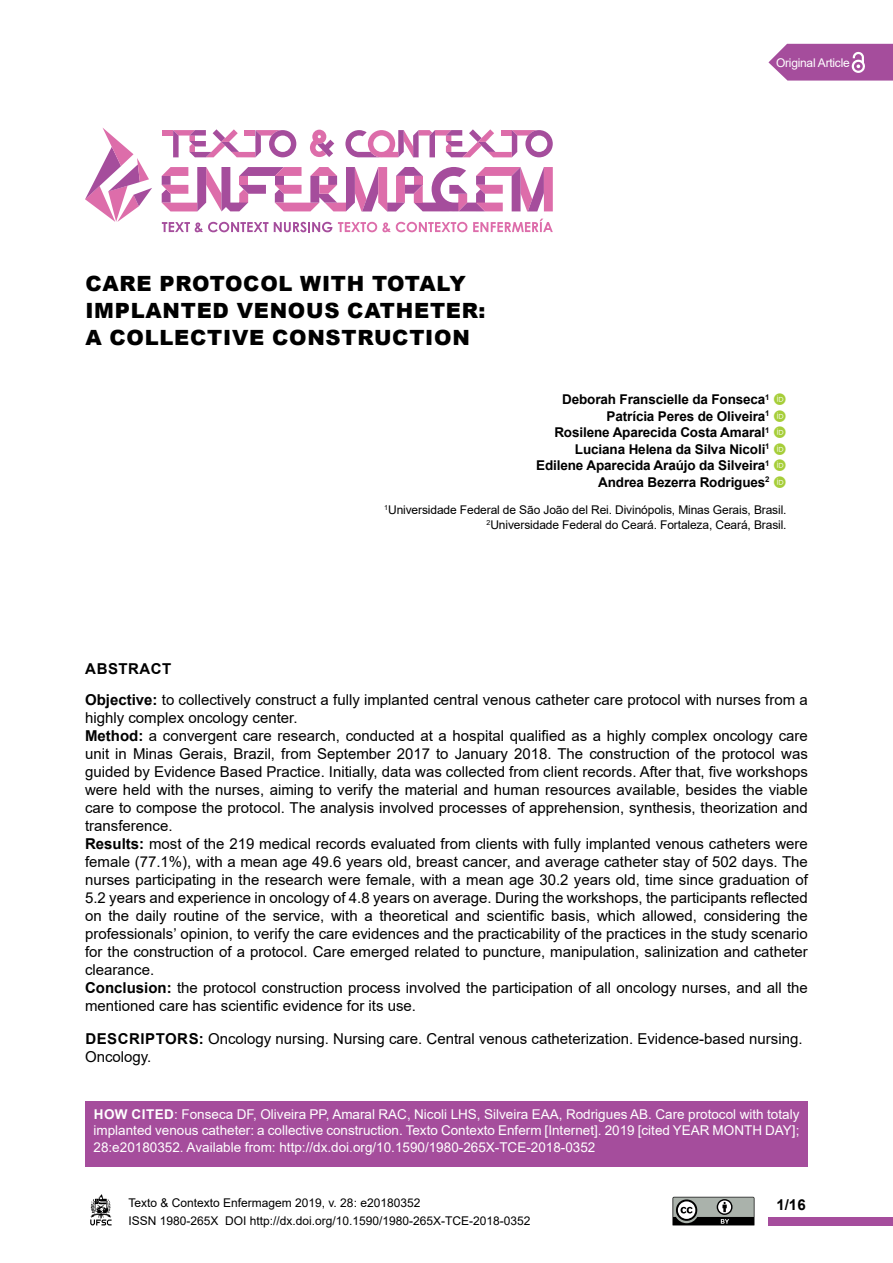
<style>
.page{position:relative;width:893px;height:1263px;background:#fff}
.page>*{position:absolute;margin:0;border:0;box-sizing:border-box;transform-origin:0 0}
.t1{font:900 21px/27px "Arial";letter-spacing:.035em;color:#000}
.t2{font:15px/18px "Arial";color:#000}
.t3{font:700 15px "Arial";color:#000}
.t4{font:13.5px/16.2px "Arial";color:#fff;text-align:justify}
.t5{font:700 13.5px/16.5px "Arial";letter-spacing:-.01em;color:#000;text-align:right}
.t6{font:12px/18px "Arial";letter-spacing:-.01em;color:#000}
.t7{font:12px "Arial";letter-spacing:-.02em;color:#fff}
.s1{font-weight:700}
</style>
<div class="page">
<div style="left:769px;top:1217px;width:124px;height:8px;background:#a54d9c"></div>
<svg style="left:90px;top:1194px;width:22px;height:31px"></svg>
<svg style="left:162px;top:167px;width:391px;height:45px"></svg>
<div style="left:162px;top:130px;width:11px;height:6px;background:#dd6daa"></div>
<svg style="left:173px;top:129px;width:123px;height:28px"></svg>
<svg style="left:310px;top:129px;width:243px;height:28px"></svg>
<svg style="left:162px;top:222px;width:106px;height:10px"></svg>
<svg style="left:274px;top:222px;width:58px;height:10px"></svg>
<svg style="left:338px;top:222px;width:129px;height:10px"></svg>
<svg style="left:473px;top:219px;width:80px;height:13px"></svg>
<svg style="left:85px;top:128px;width:67px;height:94px"></svg>
<svg style="left:768px;top:44px;width:125px;height:37px;background:#af61a7"></svg>
<svg style="left:672px;top:1197px;width:83px;height:29px;background:#777b78"></svg>
<div style="left:85px;top:1101px;width:723px;height:66px;background:#a54d9c"></div>
<h1 class="t1" style="left:85px;top:270px;width:402px">CARE PROTOCOL WITH TOTALY<br>IMPLANTED VENOUS CATHETER:<br>A COLLECTIVE CONSTRUCTION</h1>
<p class="t7" style="left:776px;top:54px;width:75px">Original Article</p>
<p class="t5" style="left:536px;top:392px;width:235px">Deborah Franscielle da Fonseca<sup>1<br></sup>Patrícia Peres de Oliveira<sup>1<br></sup>Rosilene Aparecida Costa Amaral<sup>1<br></sup>Luciana Helena da Silva Nicoli<sup>1<br></sup>Edilene Aparecida Araújo da Silveira<sup>1<br></sup>Andrea Bezerra Rodrigues<sup>2</sup></p>
<p class="t6" style="left:384px;top:503px;width:404px;line-height:14.4px;text-align:right"><sup>1</sup>Universidade Federal de São João del Rei. Divinópolis, Minas Gerais, Brasil.<br><sup>2</sup>Universidade Federal do Ceará. Fortaleza, Ceará, Brasil.</p>
<p class="t2" style="left:85px;top:653px;width:724px;line-height:30.8px"><span class="s1">ABSTRACT<br>Objective:</span> to collectively construct a fully implanted central venous catheter care protocol with nurses from a</p>
<p class="t2" style="left:85px;top:708px;width:724px">highly complex oncology center.<br><span class="s1">Method:</span> a convergent care research, conducted at a hospital qualified as a highly complex oncology care unit in Minas Gerais, Brazil, from September 2017 to January 2018. The construction of the protocol was guided by Evidence Based Practice. Initially, data was collected from client records. After that, five workshops were held with the nurses, aiming to verify the material and human resources available, besides the viable care to compose the protocol. The analysis involved processes of apprehension, synthesis, theorization and transference.<br><span class="s1">Results:</span> most of the 219 medical records evaluated from clients with fully implanted venous catheters were female (77.1%), with a mean age 49.6 years old, breast cancer, and average catheter stay of 502 days. The nurses participating in the research were female, with a mean age 30.2 years old, time since graduation of 5.2 years and experience in oncology of 4.8 years on average. During the workshops, the participants reflected on the daily routine of the service, with a theoretical and scientific basis, which allowed, considering the professionals’ opinion, to verify the care evidences and the practicability of the practices in the study scenario for the construction of a protocol. Care emerged related to puncture, manipulation, salinization and catheter clearance.<br><span class="s1">Conclusion:</span> the protocol construction process involved the participation of all oncology nurses, and all the mentioned care has scientific evidence for its use.</p>
<p class="t2" style="left:85px;top:1029px;width:719px"><span class="s1">DESCRIPTORS:</span> Oncology nursing. Nursing care. Central venous catheterization. Evidence-based nursing.<br>Oncology.</p>
<p class="t4" style="left:94px;top:1106px;width:707px"><span class="s1">HOW CITED</span>: Fonseca DF, Oliveira PP, Amaral RAC, Nicoli LHS, Silveira EAA, Rodrigues AB. Care protocol with totaly implanted venous catheter: a collective construction. Texto Contexto Enferm [Internet]. 2019 [cited YEAR MONTH DAY]; 28:e20180352. Available from: http://dx.doi.org/10.1590/1980-265X-TCE-2018-0352</p>
<p class="t6" style="left:128px;top:1194px;width:404px">Texto &amp; Contexto Enfermagem 2019, v. 28: e20180352<br>ISSN 1980-265X DOI http://dx.doi.org/10.1590/1980-265X-TCE-2018-0352</p>
<p class="t3" style="left:776px;top:1194px;width:31px">1/16</p>
</div>
